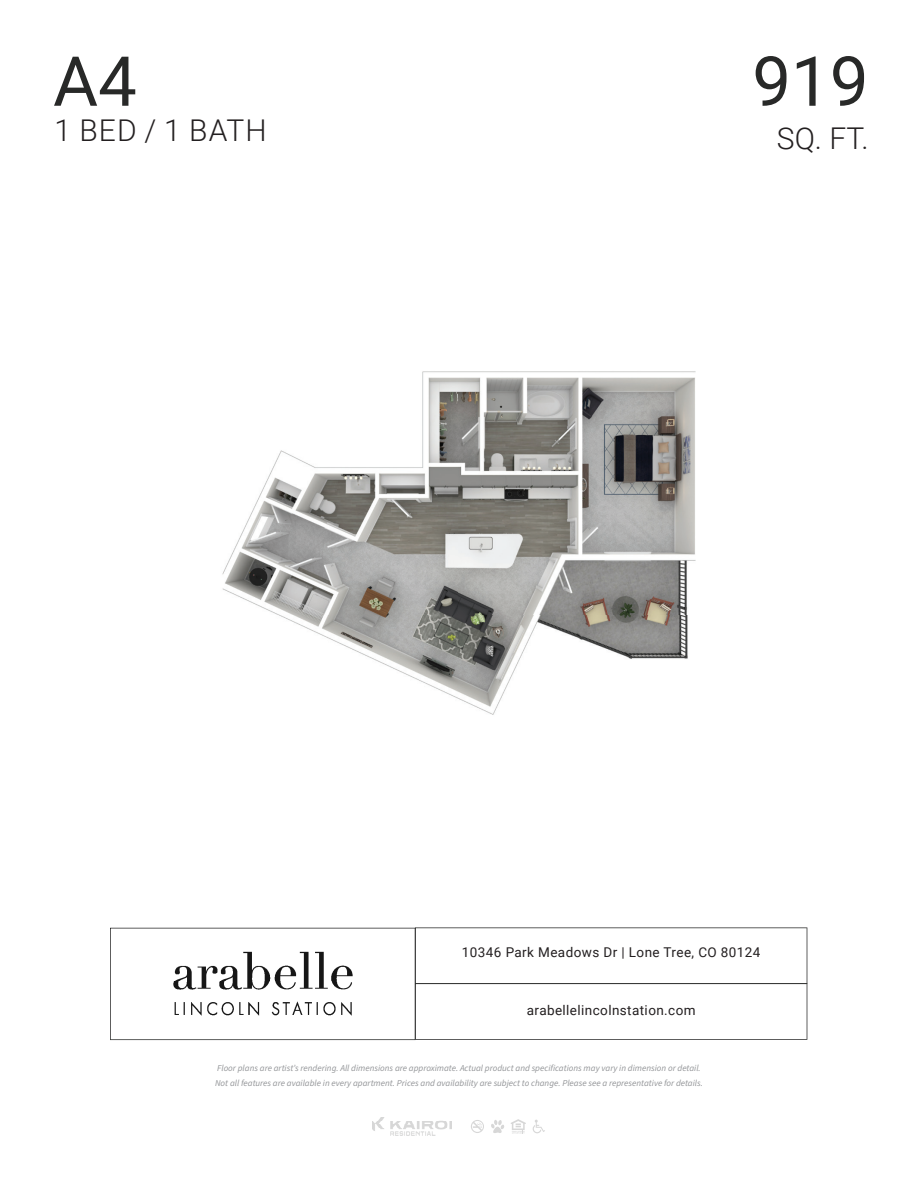
<style>
.page{position:relative;width:918px;height:1188px;background:#fff}
.page>*{position:absolute;margin:0;border:0;box-sizing:border-box;transform-origin:0 0}
.t1{font:69px "Roboto";color:#282928}
.t2{font:300 30px "Roboto";letter-spacing:.035em;color:#231f20}
.t3{font:13.5px "Roboto";letter-spacing:.03em;color:#231f20}
.t4{font:italic 9px/15px "Source Sans Pro";color:#939598}
</style>
<div class="page">
<img style="left:373px;top:1118px;width:79px;height:17px">
<svg style="left:511px;top:1119px;width:15px;height:15px"></svg>
<svg style="left:491px;top:1120px;width:13px;height:13px"></svg>
<svg style="left:533px;top:1120px;width:12px;height:13px"></svg>
<svg style="left:471px;top:1120px;width:13px;height:13px"></svg>
<svg style="left:110px;top:927px;width:697px;height:113px"></svg>
<img style="left:222px;top:371px;width:474px;height:344px">
<h1 class="t1" style="left:53px;top:33px;width:85px">A4</h1>
<h1 class="t1" style="left:752px;top:33px;width:118px">919</h1>
<h2 class="t2" style="left:55px;top:109px;width:214px">1 BED / 1 BATH</h2>
<h2 class="t2" style="left:777px;top:117px;width:93px">SQ. FT.</h2>
<h3 class="t3" style="left:462px;top:943px;width:300px">10346 Park Meadows Dr | Lone Tree, CO 80124</h3>
<h3 class="t3" style="left:527px;top:1001px;width:170px">arabellelincolnstation.com</h3>
<p class="t4" style="left:215px;top:1061px;width:489px">Floor plans are artist’s rendering. All dimensions are approximate. Actual product and specifications may vary in dimension or detail.<br>Not all features are available in every apartment. Prices and availability are subject to change. Please see a representative for details.</p>
</div>
